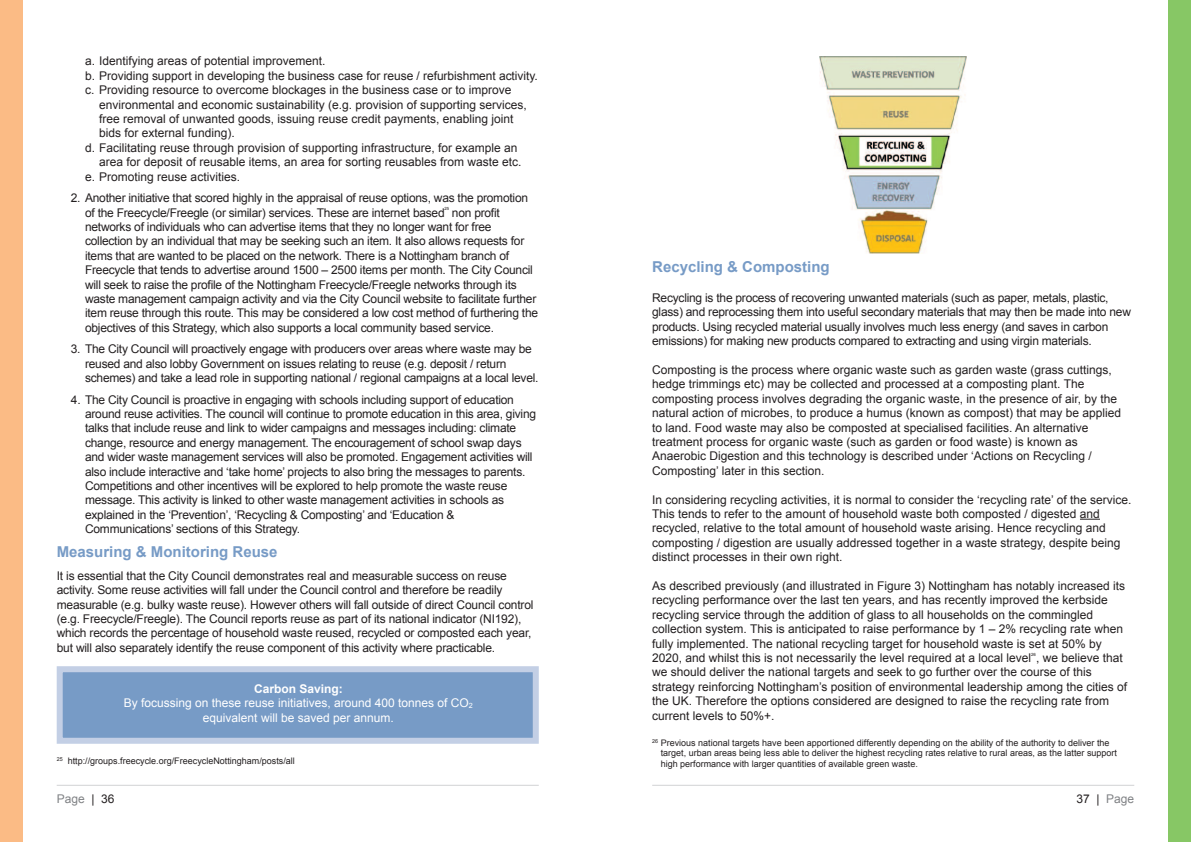
<style>
.page{position:relative;width:1191px;height:842px;background:#fff}
.page>*{position:absolute;margin:0;border:0;box-sizing:border-box;transform-origin:0 0}
.t1{font:700 15px "Arial";color:#779bc6}
.t2{font:12px/14.4px "Arial";letter-spacing:-.015em;color:#231f20}
.t3{font:12px/14.4px "Arial";color:#fff;text-align:center}
.t4{font:12px "Arial";color:#808285}
.t5{font:9px/10.8px "Arial";color:#231f20}
.t6{font:4.3px "Arial";color:#231f20}
.s1{font-weight:700}
.s2{font-size:7.2px}
.s3{color:#231f20}
</style>
<div class="page">
<div style="left:0;top:0;width:23px;height:842px;background:#fbbb85"></div>
<hr style="left:57px;top:785px;width:482px;height:1px;background:#d1d2d4">
<div style="left:1168px;top:0;width:23px;height:842px;background:#87c765"></div>
<hr style="left:652px;top:785px;width:482px;height:1px;background:#d1d2d4">
<svg style="left:1080px;top:519px;width:20px;height:1px"></svg>
<img style="left:819px;top:57px;width:148px;height:197px">
<div style="left:63px;top:672px;width:470px;height:66px;background:#779bc6"></div>
<div style="left:57px;top:666px;width:482px;height:78px;border:6px solid #c3cfe5"></div>
<p class="t2" style="left:85px;top:54px;width:454px">a. Identifying areas of potential improvement.<br>b. Providing support in developing the business case for reuse / refurbishment activity. c. Providing resource to overcome blockages in the business case or to improve</p>
<p class="t2" style="left:99px;top:97px;width:429px">environmental and economic sustainability (e.g. provision of supporting services,</p>
<p class="t2" style="left:99px;top:112px;width:416px">free removal of unwanted goods, issuing reuse credit payments, enabling joint</p>
<p class="t2" style="left:99px;top:126px;width:137px">bids for external funding).</p>
<p class="t2" style="left:85px;top:140px;width:434px">d. Facilitating reuse through provision of supporting infrastructure, for example an</p>
<p class="t2" style="left:99px;top:155px;width:424px">area for deposit of reusable items, an area for sorting reusables from waste etc.</p>
<p class="t2" style="left:85px;top:169px;width:156px">e. Promoting reuse activities.</p>
<p class="t2" style="left:85px;top:191px;width:444px;text-indent:-14px">2. Another initiative that scored highly in the appraisal of reuse options, was the promotion of the Freecycle/Freegle (or similar) services. These are internet based</p>
<p class="t6" style="left:444px;top:207px;width:6px">25</p>
<p class="t2" style="left:85px;top:205px;width:454px;text-indent:367px">non profit networks of individuals who can advertise items that they no longer want for free collection by an individual that may be seeking such an item. It also allows requests for items that are wanted to be placed on the network. There is a Nottingham branch of Freecycle that tends to advertise around 1500 – 2500 items per month. The City Council will seek to raise the profile of the Nottingham Freecycle/Freegle networks through its waste management campaign activity and via the City Council website to facilitate further item reuse through this route. This may be considered a low cost method of furthering the objectives of this Strategy, which also supports a local community based service.</p>
<p class="t2" style="left:85px;top:342px;width:455px;text-indent:-14px">3. The City Council will proactively engage with producers over areas where waste may be reused and also lobby Government on issues relating to reuse (e.g. deposit / return schemes) and take a lead role in supporting national / regional campaigns at a local level.</p>
<p class="t2" style="left:85px;top:392px;width:452px;text-indent:-14px">4. The City Council is proactive in engaging with schools including support of education around reuse activities. The council will continue to promote education in this area, giving talks that include reuse and link to wider campaigns and messages including: climate change, resource and energy management. The encouragement of school swap days and wider waste management services will also be promoted. Engagement activities will also include interactive and ‘take home’ projects to also bring the messages to parents.<br>Competitions and other incentives will be explored to help promote the waste reuse message. This activity is linked to other waste management activities in schools as explained in the ‘Prevention’, ‘Recycling &amp; Composting’ and ‘Education &amp; Communications’ sections of this Strategy.</p>
<p class="t1" style="left:57px;top:543px;width:222px">Measuring &amp; Monitoring Reuse</p>
<p class="t2" style="left:57px;top:568px;width:478px">It is essential that the City Council demonstrates real and measurable success on reuse activity. Some reuse activities will fall under the Council control and therefore be readily measurable (e.g. bulky waste reuse). However others will fall outside of direct Council control (e.g. Freecycle/Freegle). The Council reports reuse as part of its national indicator (NI192), which records the percentage of household waste reused, recycled or composted each year, but will also separately identify the reuse component of this activity where practicable.</p>
<p class="t3" style="left:124px;top:682px;width:350px"><span class="s1">Carbon Saving:<br></span>By focussing on these reuse initiatives, around 400 tonnes of CO<span class="s2">2 </span>equivalent will be saved per annum.</p>
<p class="t5" style="left:57px;top:755px;width:240px"><sup>25</sup> http://groups.freecycle.org/FreecycleNottingham/posts/all</p>
<p class="t1" style="left:652px;top:258px;width:179px">Recycling &amp; Composting</p>
<p class="t2" style="left:652px;top:291px;width:480px">Recycling is the process of recovering unwanted materials (such as paper, metals, plastic, glass) and reprocessing them into useful secondary materials that may then be made into new products. Using recycled material usually involves much less energy (and saves in carbon emissions) for making new products compared to extracting and using virgin materials.</p>
<p class="t2" style="left:652px;top:363px;width:470px">Composting is the process where organic waste such as garden waste (grass cuttings, hedge trimmings etc) may be collected and processed at a composting plant. The composting process involves degrading the organic waste, in the presence of air, by the natural action of microbes, to produce a humus (known as compost) that may be applied to land. Food waste may also be composted at specialised facilities. An alternative treatment process for organic waste (such as garden or food waste) is known as Anaerobic Digestion and this technology is described under ‘Actions on Recycling / Composting’ later in this section.</p>
<p class="t2" style="left:652px;top:492px;width:481px">In considering recycling activities, it is normal to consider the ‘recycling rate’ of the service.<br>This tends to refer to the amount of household waste both composted / digested and recycled, relative to the total amount of household waste arising. Hence recycling and composting / digestion are usually addressed together in a waste strategy, despite being distinct processes in their own right.</p>
<p class="t2" style="left:652px;top:579px;width:474px">As described previously (and illustrated in Figure 3) Nottingham has notably increased its recycling performance over the last ten years, and has recently improved the kerbside recycling service through the addition of glass to all households on the commingled collection system. This is anticipated to raise performance by 1 – 2% recycling rate when fully implemented. The national recycling target for household waste is set at 50% by 2020, and whilst this is not necessarily the level required at a local level , we believe that</p>
<p class="t6" style="left:1031px;top:652px;width:6px">26</p>
<p class="t2" style="left:652px;top:665px;width:476px">we should deliver the national targets and seek to go further over the course of this strategy reinforcing Nottingham’s position of environmental leadership among the cities of the UK. Therefore the options considered are designed to raise the recycling rate from current levels to 50%+.</p>
<p class="t5" style="left:660px;top:737px;width:458px;text-indent:-9px"><sup>26</sup> Previous national targets have been apportioned differently depending on the ability of the authority to deliver the target, urban areas being less able to deliver the highest recycling rates relative to rural areas, as the latter support high performance with larger quantities of available green waste.</p>
<p class="t4" style="left:57px;top:792px;width:59px">Page <span class="s3">| 36</span></p>
<p class="t4" style="left:1076px;top:792px;width:59px"><span class="s3">37 |</span> Page</p>
</div>
